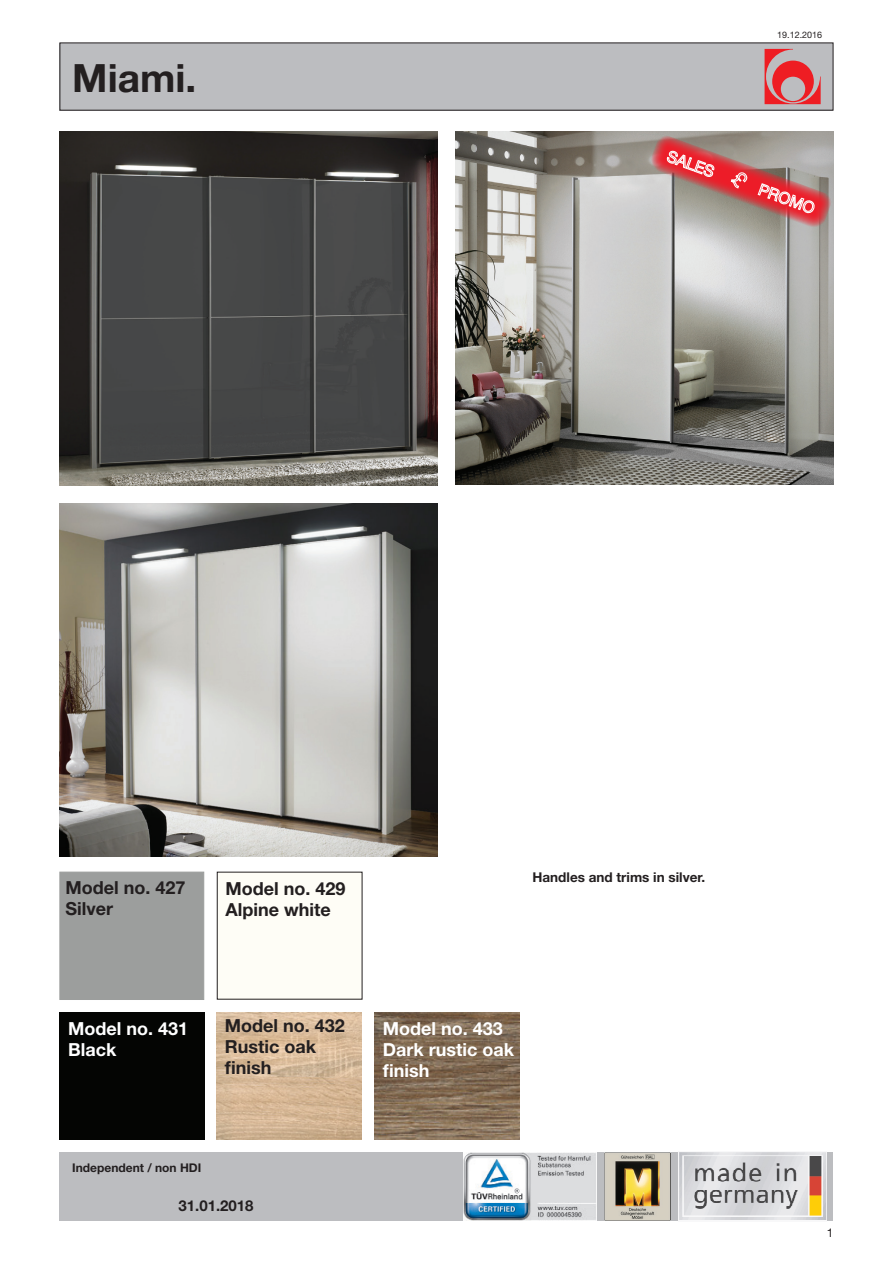
<style>
.page{position:relative;width:893px;height:1263px;background:#fff}
.page>*{position:absolute;margin:0;border:0;box-sizing:border-box;transform-origin:0 0}
.t1{font:700 39px "Helvetica Neue LT";color:#231f20}
.t2{font:700 18px/21px "Helvetica Neue LT";color:#231f20}
.t3{font:700 18px/21px "Helvetica Neue LT";color:#fff}
.t4{font:700 15px "Helvetica Neue LT";color:#231f20}
.t5{font:700 13.5px "Helvetica Neue LT";color:#231f20}
.t6{font:700 12px "Helvetica Neue LT";color:#231f20}
.t7{font:12px "Helvetica Neue LT";color:#231f20}
.t8{font:9px "Helvetica Neue LT";color:#231f20}
</style>
<div class="page">
<div style="left:60px;top:43px;width:773px;height:67px;background:#bcbdc0"></div>
<div style="left:60px;top:43px;width:773px;height:68px;border:1px solid #231f20"></div>
<div style="left:60px;top:1152px;width:773px;height:68px;background:#bcbdc0"></div>
<img style="left:678px;top:1152px;width:148px;height:68px">
<img style="left:60px;top:132px;width:378px;height:353px">
<img style="left:60px;top:503px;width:378px;height:354px">
<img style="left:456px;top:131px;width:377px;height:354px">
<div style="left:60px;top:872px;width:144px;height:128px;background:#9c9e9d"></div>
<div style="left:217px;top:872px;width:145px;height:127px;background:#fefdf6"></div>
<img style="left:217px;top:1012px;width:145px;height:127px">
<img style="left:374px;top:1012px;width:145px;height:127px">
<div style="left:60px;top:1012px;width:145px;height:127px;background:#040503"></div>
<img style="left:605px;top:1152px;width:65px;height:68px">
<img style="left:463px;top:1153px;width:133px;height:67px">
<svg style="left:647px;top:42px;width:187px;height:189px"></svg>
<h1 class="t1" style="left:72px;top:54px;width:126px">Miami.</h1>
<p class="t8" style="left:777px;top:30px;width:47px">19.12.2016</p>
<p class="t2" style="left:65px;top:877px;width:122px">Model no. 427<br>Silver</p>
<p class="t2" style="left:226px;top:877px;width:122px">Model no. 429<br>Alpine white</p>
<p class="t5" style="left:533px;top:869px;width:174px">Handles and trims in silver.</p>
<p class="t3" style="left:68px;top:1017px;width:122px">Model no. 431<br>Black</p>
<p class="t2" style="left:225px;top:1015px;width:122px">Model no. 432<br>Rustic oak finish</p>
<p class="t3" style="left:383px;top:1017px;width:133px">Model no. 433<br>Dark rustic oak finish</p>
<p class="t6" style="left:72px;top:1161px;width:131px">Independent / non HDI</p>
<p class="t4" style="left:179px;top:1196px;width:77px">31.01.2018</p>
<p class="t7" style="left:827px;top:1226px;width:8px">1</p>
</div>
